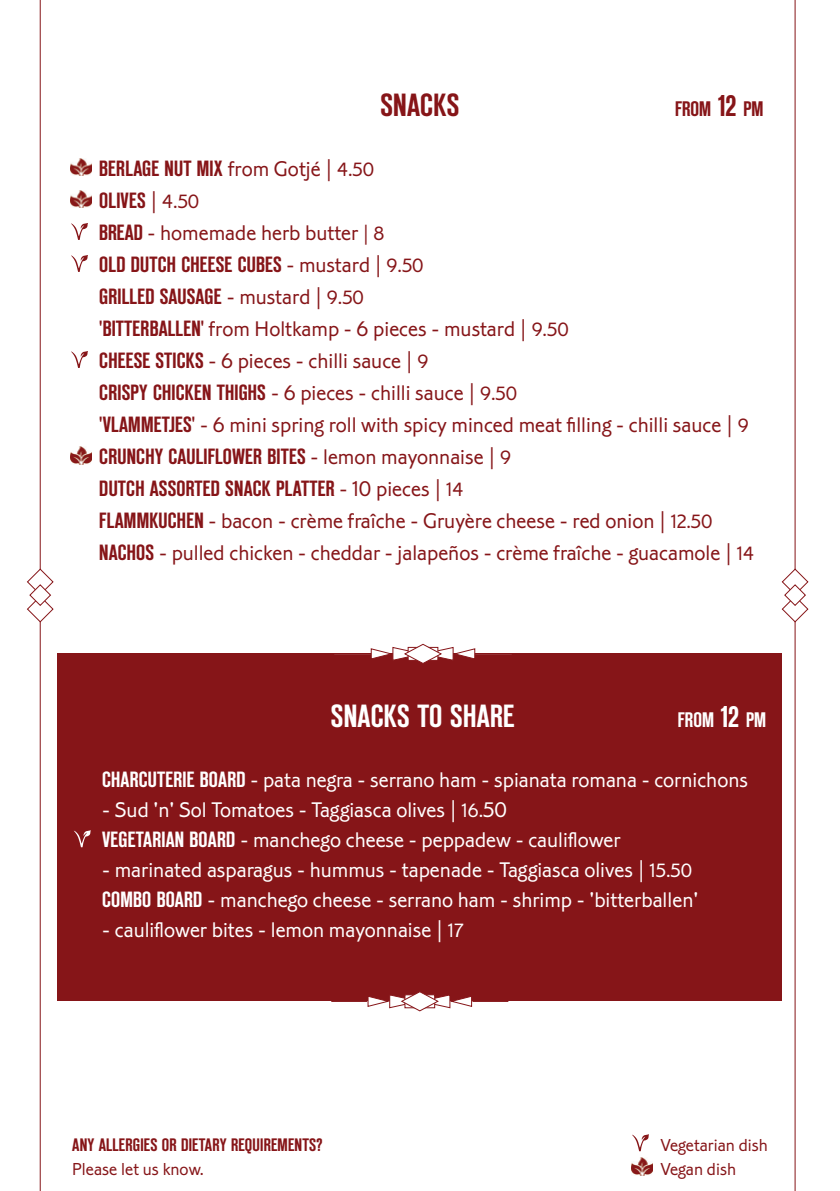
<style>
.page{position:relative;width:840px;height:1191px;background:#fff}
.page>*{position:absolute;margin:0;border:0;box-sizing:border-box;transform-origin:0 0}
.t1{font:600 32px "Reforma Grotesk";letter-spacing:.01em;color:#fff}
.t2{font:600 32px "Reforma Grotesk";letter-spacing:.01em;color:#861518}
.t3{font:300 22px/32px "Corinthian Std";color:#861518}
.t4{font:300 22px/30px "Corinthian Std";color:#fff}
.t5{font:600 22px/32px "Reforma Grotesk";letter-spacing:.01em;color:#861518}
.t6{font:600 21px "Reforma Grotesk";color:#861518}
.t7{font:600 21px "Reforma Grotesk";color:#fff}
.t8{font:300 18px/24px "Corinthian Std";color:#861518}
.t9{font:600 18px "Reforma Grotesk";letter-spacing:.01em;color:#861518}
.s1{font-size:30px}
.s2{font-family:"Corinthian Std";font-weight:300}
.s3{font-family:"Corinthian Std";font-weight:300;font-size:20px}
.s4{font-family:"Reforma Grotesk";font-weight:600}
.s5{font-size:20px}
</style>
<div class="page">
<svg style="left:632px;top:1134px;width:16px;height:17px"></svg>
<img style="left:631px;top:1157px;width:21px;height:18px">
<hr style="left:40px;top:0;width:1px;height:1191px;background:#861518">
<svg style="left:27px;top:568px;width:27px;height:55px"></svg>
<hr style="left:794px;top:0;width:1px;height:1191px;background:#861518">
<svg style="left:781px;top:568px;width:27px;height:55px"></svg>
<img style="left:71px;top:158px;width:20px;height:18px">
<img style="left:71px;top:190px;width:20px;height:18px">
<svg style="left:71px;top:223px;width:17px;height:17px"></svg>
<svg style="left:71px;top:255px;width:17px;height:17px"></svg>
<svg style="left:71px;top:351px;width:17px;height:17px"></svg>
<img style="left:71px;top:446px;width:20px;height:18px">
<div style="left:57px;top:654px;width:724px;height:347px;background:#861518"></div>
<svg style="left:333px;top:643px;width:179px;height:20px"></svg>
<svg style="left:331px;top:992px;width:178px;height:20px"></svg>
<svg style="left:74px;top:830px;width:17px;height:17px"></svg>
<h1 class="t2" style="left:380px;top:88px;width:80px">SNACKS</h1>
<p class="t6" style="left:674px;top:96px;width:90px">FROM <span class="s1">12</span> PM</p>
<p class="t5" style="left:99px;top:152px;width:276px">BERLAGE NUT MIX <span class="s2">from Gotjé |</span> <span class="s3">4.50<br></span>OLIVES <span class="s2">|</span> <span class="s3">4.50</span></p>
<p class="t3" style="left:99px;top:218px;width:286px"><span class="s4">BREAD</span> - homemade herb butter <span class="s5">| 8</span></p>
<p class="t5" style="left:99px;top:248px;width:325px">OLD DUTCH CHEESE CUBES <span class="s2">- mustard |</span> <span class="s3">9.50<br></span>GRILLED SAUSAGE <span class="s2">- mustard |</span> <span class="s3">9.50</span></p>
<p class="t3" style="left:99px;top:314px;width:650px"><span class="s4">'BITTERBALLEN'</span> from Holtkamp - 6 pieces - mustard | <span class="s5">9.50<br></span><span class="s4">CHEESE STICKS</span> - 6 pieces - chilli sauce | <span class="s5">9<br></span><span class="s4">CRISPY CHICKEN THIGHS</span> - 6 pieces - chilli sauce | <span class="s5">9.50<br></span><span class="s4">'VLAMMETJES'</span> - 6 mini spring roll with spicy minced meat filling - chilli sauce | <span class="s5">9</span></p>
<p class="t5" style="left:99px;top:440px;width:413px">CRUNCHY CAULIFLOWER BITES <span class="s2">- lemon mayonnaise |</span> <span class="s3">9<br></span>DUTCH ASSORTED SNACK PLATTER <span class="s2">- 10 pieces |</span> <span class="s3">14</span></p>
<p class="t3" style="left:99px;top:506px;width:656px"><span class="s4">FLAMMKUCHEN</span> - bacon - crème fraîche - Gruyère cheese - red onion | <span class="s5">12.50<br></span><span class="s4">NACHOS</span> - pulled chicken - cheddar - jalapeños - crème fraîche - guacamole | <span class="s5">14</span></p>
<h1 class="t1" style="left:331px;top:699px;width:185px">SNACKS TO SHARE</h1>
<p class="t7" style="left:677px;top:707px;width:90px">FROM <span class="s1">12</span> PM</p>
<p class="t4" style="left:102px;top:766px;width:647px"><span class="s4">CHARCUTERIE BOARD</span> - pata negra - serrano ham - spianata romana - cornichons</p>
<p class="t4" style="left:102px;top:796px;width:520px">- Sud 'n' Sol Tomatoes - Taggiasca olives | <span class="s5">16.</span>50<br><span class="s4">VEGETARIAN BOARD</span> - manchego cheese - peppadew - cauliflower</p>
<p class="t4" style="left:102px;top:856px;width:597px">- marinated asparagus - hummus - tapenade - Taggiasca olives | <span class="s5">15.50<br></span><span class="s4">COMBO BOARD</span> - manchego cheese - serrano ham - shrimp - 'bitterballen'</p>
<p class="t4" style="left:102px;top:916px;width:363px">- cauliflower bites - lemon mayonnaise | <span class="s5">17</span></p>
<p class="t9" style="left:72px;top:1135px;width:251px">ANY ALLERGIES OR DIETARY REQUIREMENTS?</p>
<p class="t8" style="left:72px;top:1158px;width:133px">Please let us know.</p>
<p class="t8" style="left:660px;top:1134px;width:109px">Vegetarian dish<br>Vegan dish</p>
</div>
